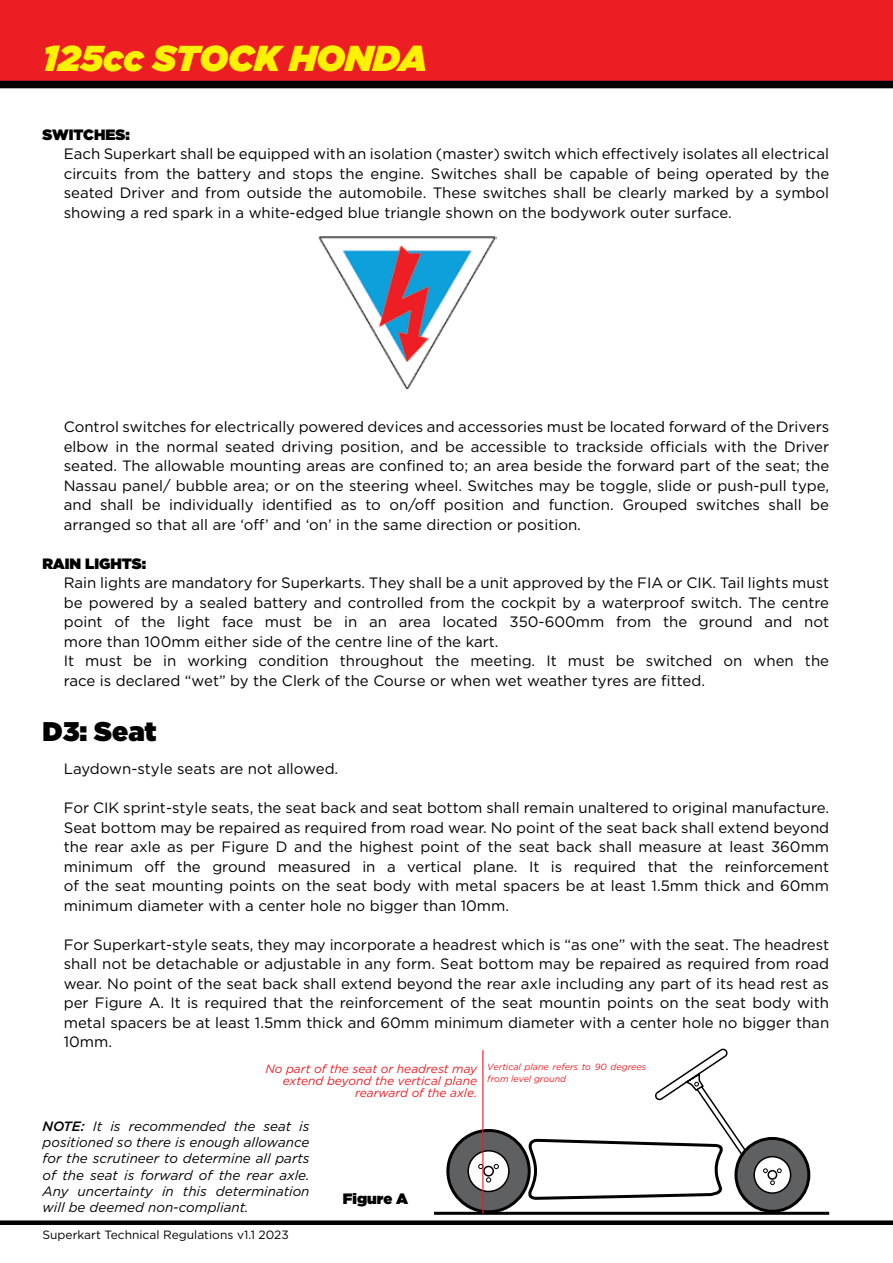
<style>
.page{position:relative;width:893px;height:1263px;background:#fff}
.page>*{position:absolute;margin:0;border:0;box-sizing:border-box;transform-origin:0 0}
.t1{font:italic 900 36px "Gotham";color:#fff200}
.t2{font:900 27px "Gotham";color:#000}
.t3{font:15px/19.5px "Gotham";color:#000;text-align:justify}
.t4{font:900 15px "Gotham";color:#000}
.t5{font:italic 13.5px/16.2px "Gotham";color:#000;text-align:justify}
.t6{font:italic 12px/12px "Gotham";color:#ed1d24;text-align:right}
.t7{font:12px "Gotham";color:#000}
.t8{font:italic 9px/12px "Gotham";color:#ed1d24}
.s1{font-weight:500}
</style>
<div class="page">
<div style="left:0;top:0;width:893px;height:85px;background:#ed1d24"></div>
<img style="left:318px;top:236px;width:178px;height:154px">
<div style="left:0;top:1220px;width:893px;height:5px;background:#000"></div>
<div style="left:0;top:81px;width:893px;height:7px;background:#000"></div>
<div style="left:448px;top:1130px;width:81px;height:82px;background:#5f6062;border-radius:50%"></div>
<div style="left:446px;top:1129px;width:85px;height:84px;border:3px solid #000;border-radius:50%"></div>
<div style="left:468px;top:1151px;width:41px;height:40px;background:#fff;border-radius:50%"></div>
<div style="left:467px;top:1150px;width:43px;height:42px;border:2px solid #000;border-radius:50%"></div>
<div style="left:483px;top:1166px;width:11px;height:10px;border:2px solid #000;border-radius:50%"></div>
<svg style="left:478px;top:1164px;width:4px;height:5px"></svg>
<svg style="left:494px;top:1164px;width:5px;height:5px"></svg>
<svg style="left:486px;top:1177px;width:5px;height:5px"></svg>
<div style="left:736px;top:1138px;width:73px;height:73px;background:#5f6062;border-radius:50%"></div>
<div style="left:734px;top:1137px;width:76px;height:76px;border:3px solid #000;border-radius:50%"></div>
<svg style="left:753px;top:1156px;width:39px;height:38px"></svg>
<svg style="left:526px;top:1048px;width:221px;height:155px"></svg>
<hr style="left:434px;top:1212px;width:395px;height:3px;background:#000">
<hr style="left:482px;top:1050px;width:1px;height:163px;background:#ed1d24">
<h1 class="t1" style="left:43px;top:33px;width:386px">125cc STOCK HONDA</h1>
<p class="t4" style="left:43px;top:123px;width:89px">SWITCHES:</p>
<p class="t3" style="left:64px;top:144px;width:767px">Each Superkart shall be equipped with an isolation (master) switch which effectively isolates all electrical circuits from the battery and stops the engine. Switches shall be capable of being operated by the seated Driver and from outside the automobile. These switches shall be clearly marked by a symbol showing a red spark in a white-edged blue triangle shown on the bodywork outer surface.</p>
<p class="t3" style="left:64px;top:417px;width:767px">Control switches for electrically powered devices and accessories must be located forward of the Drivers elbow in the normal seated driving position, and be accessible to trackside officials with the Driver seated. The allowable mounting areas are confined to; an area beside the forward part of the seat; the Nassau panel/ bubble area; or on the steering wheel. Switches may be toggle, slide or push-pull type, and shall be individually identified as to on/off position and function. Grouped switches shall be arranged so that all are ‘off’ and ‘on’ in the same direction or position.</p>
<p class="t4" style="left:43px;top:552px;width:105px">RAIN LIGHTS:</p>
<p class="t3" style="left:64px;top:573px;width:767px;text-align:left">Rain lights are mandatory for Superkarts. They shall be a unit approved by the FIA or CIK. Tail lights must be powered by a sealed battery and controlled from the cockpit by a waterproof switch. The centre point of the light face must be in an area located 350-600mm from the ground and not more than 100mm either side of the centre line of the kart.<br>It must be in working condition throughout the meeting. It must be switched on when the race is declared “wet” by the Clerk of the Course or when wet weather tyres are fitted.</p>
<h2 class="t2" style="left:43px;top:712px;width:116px">D3: Seat</h2>
<p class="t3" style="left:64px;top:759px;width:276px">Laydown-style seats are not allowed.</p>
<p class="t3" style="left:64px;top:798px;width:767px">For CIK sprint-style seats, the seat back and seat bottom shall remain unaltered to original manufacture.<br>Seat bottom may be repaired as required from road wear. No point of the seat back shall extend beyond the rear axle as per Figure D and the highest point of the seat back shall measure at least 360mm minimum off the ground measured in a vertical plane. It is required that the reinforcement of the seat mounting points on the seat body with metal spacers be at least 1.5mm thick and 60mm minimum diameter with a center hole no bigger than 10mm.</p>
<p class="t3" style="left:64px;top:934px;width:767px">For Superkart-style seats, they may incorporate a headrest which is “as one” with the seat. The headrest shall not be detachable or adjustable in any form. Seat bottom may be repaired as required from road wear. No point of the seat back shall extend beyond the rear axle including any part of its head rest as per Figure A. It is required that the reinforcement of the seat mountin points on the seat body with metal spacers be at least 1.5mm thick and 60mm minimum diameter with a center hole no bigger than 10mm.</p>
<p class="t6" style="left:265px;top:1063px;width:213px">No part of the seat or headrest may extend beyond the vertical plane rearward of the axle.</p>
<p class="t8" style="left:487px;top:1061px;width:161px">Vertical plane refers to 90 degrees from level ground</p>
<p class="t5" style="left:43px;top:1118px;width:269px"><span class="s1">NOTE:</span> It is recommended the seat is positioned so there is enough allowance for the scrutineer to determine all parts of the seat is forward of the rear axle.<br>Any uncertainty in this determination will be deemed non-compliant.</p>
<p class="t7" style="left:43px;top:1226px;width:248px">Superkart Technical Regulations v1.1 2023</p>
<p class="t4" style="left:343px;top:1188px;width:67px">Figure A</p>
</div>
